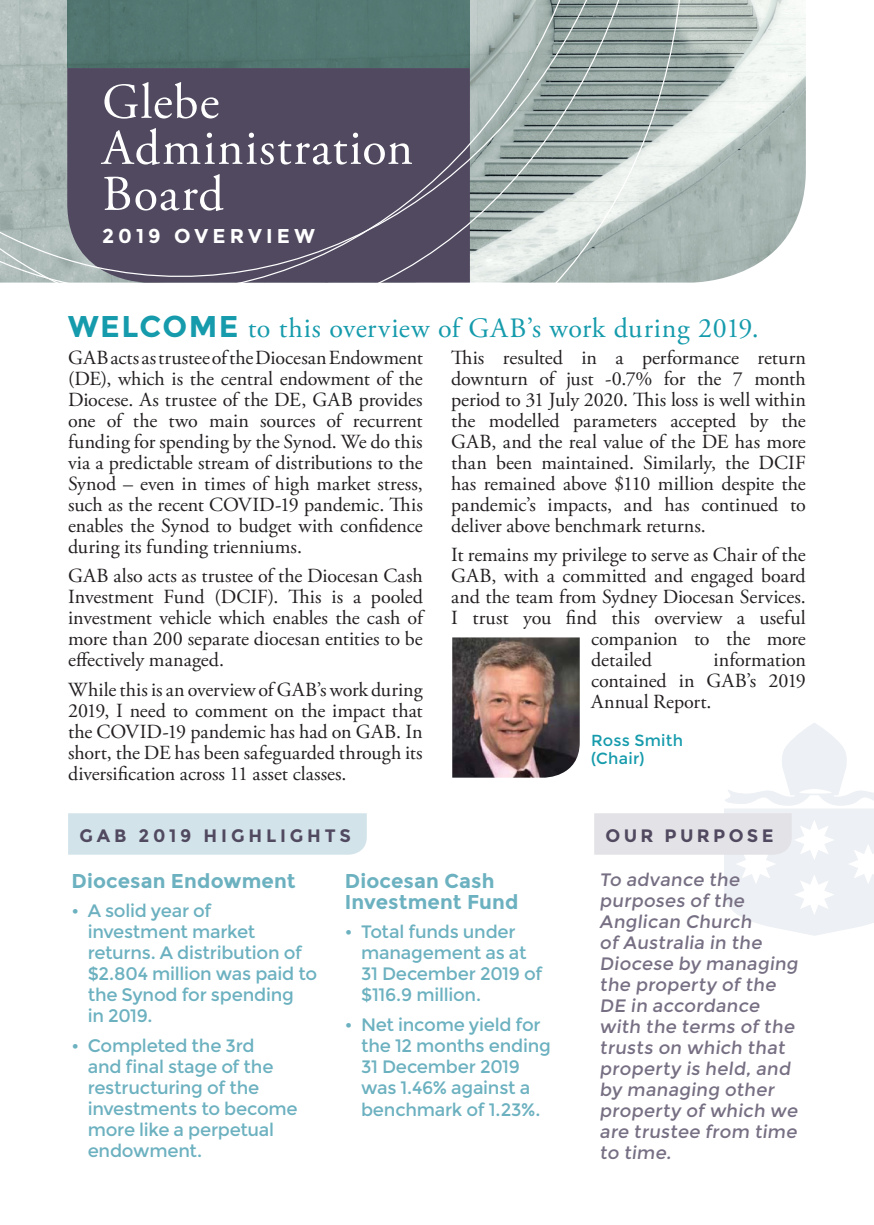
<style>
.page{position:relative;width:874px;height:1225px;background:#fff}
.page>*{position:absolute;margin:0;border:0;box-sizing:border-box;transform-origin:0 0}
.t1{font:50px/46px "Adobe Garamond Pro";letter-spacing:.025em;color:#fff}
.t2{font:28px "Adobe Garamond Pro";letter-spacing:.025em;color:#159bac}
.t3{font:20px/21px "Adobe Garamond Pro";color:#231f20;text-align:justify}
.t4{font:700 20px/21px "Montserrat";letter-spacing:.01em;color:#6cb1c0}
.t5{font:700 20px "Montserrat";letter-spacing:.21em;color:#fff}
.t6{font:18px/21px "Montserrat";letter-spacing:-.015em;color:#6cb1c0}
.t7{font:18px/21px "Montserrat";color:#776f83}
.t8{font:700 18px "Montserrat";letter-spacing:.205em;color:#514960}
.t9{font:16px/18px "Montserrat";letter-spacing:.015em;color:#159bac}
.s1{font-family:"Montserrat";font-weight:700;font-size:30px}
</style>
<div class="page">
<img style="left:733px;top:0;width:72px;height:275px">
<svg style="left:674px;top:0;width:59px;height:283px;background:#b5c1be"></svg>
<svg style="left:0;top:0;width:674px;height:283px;background:#777e86"></svg>
<img style="left:452px;top:637px;width:127px;height:140px">
<div style="left:68px;top:813px;width:298px;height:41px;background:#d2e4ea"></div>
<svg style="left:594px;top:723px;width:279px;height:213px"></svg>
<h1 class="t1" style="left:102px;top:81px;width:312px">Glebe<br>Administration<br>Board</h1>
<p class="t5" style="left:102px;top:224px;width:214px">2019 OVERVIEW</p>
<h2 class="t2" style="left:68px;top:311px;width:692px"><span class="s1">We lco me</span> to this overview of GAB’s work during 2019.</h2>
<p class="t3" style="left:68px;top:347px;width:356px">GAB acts as trustee of the Diocesan Endowment (DE), which is the central endowment of the Diocese. As trustee of the DE, GAB provides one of the two main sources of recurrent funding for spending by the Synod. We do this via a predictable stream of distributions to the Synod – even in times of high market stress, such as the recent COVID-19 pandemic. This enables the Synod to budget with confidence during its funding trienniums.</p>
<p class="t3" style="left:68px;top:566px;width:356px">GAB also acts as trustee of the Diocesan Cash Investment Fund (DCIF). This is a pooled investment vehicle which enables the cash of more than 200 separate diocesan entities to be effectively managed.</p>
<p class="t3" style="left:68px;top:679px;width:356px">While this is an overview of GAB’s work during 2019, I need to comment on the impact that the COVID-19 pandemic has had on GAB. In short, the DE has been safeguarded through its diversification across 11 asset classes.</p>
<p class="t3" style="left:451px;top:347px;width:356px">This resulted in a performance return downturn of just -0.7% for the 7 month period to 31 July 2020. This loss is well within the modelled parameters accepted by the GAB, and the real value of the DE has more than been maintained. Similarly, the DCIF has remained above $110 million despite the pandemic’s impacts, and has continued to deliver above benchmark returns.</p>
<p class="t3" style="left:451px;top:545px;width:356px">It remains my privilege to serve as Chair of the</p>
<p class="t3" style="left:451px;top:566px;width:356px">GAB, with a committed and engaged board</p>
<p class="t3" style="left:451px;top:587px;width:356px">and the team from Sydney Diocesan Services.</p>
<p class="t3" style="left:451px;top:608px;width:356px">I trust you find this overview a useful</p>
<p class="t3" style="left:590px;top:629px;width:216px">companion to the more</p>
<p class="t3" style="left:590px;top:650px;width:62px">detailed</p>
<p class="t3" style="left:590px;top:650px;width:216px;text-indent:122px">information contained in GAB’s 2019<br>Annual Report.</p>
<p class="t9" style="left:590px;top:731px;width:93px">Ross Smith (Chair)</p>
<p class="t8" style="left:79px;top:825px;width:273px">gab 2019 hi ghli ghts</p>
<p class="t8" style="left:605px;top:825px;width:108px">Our Purpo</p>
<p class="t8" style="left:746px;top:825px;width:26px">se</p>
<p class="t7" style="left:599px;top:869px;width:202px">To advance the purposes of the<br>Anglican Church<br>of Australia in the<br>Diocese by managing the property of the<br>DE in accordance with the terms of the trusts on which that property is held, and by managing other property of which we are trustee from time to time.</p>
<p class="t4" style="left:71px;top:870px;width:226px">Diocesan Endowment</p>
<p class="t6" style="left:88px;top:900px;width:231px;text-indent:-16px">• A solid year of<br>investment market returns. A distribution of $2.804 million was paid to the Synod for spending<br>in 2019.</p>
<p class="t6" style="left:88px;top:1035px;width:211px;text-indent:-16px">• Completed the 3rd<br>and final stage of the restructuring of the investments to become more like a perpetual endowment.</p>
<p class="t4" style="left:344px;top:870px;width:175px">Diocesan Cash<br>Investment Fund</p>
<p class="t6" style="left:361px;top:921px;width:183px;text-indent:-16px">• Total funds under management as at<br>31 December 2019 of $116.9 million.</p>
<p class="t6" style="left:361px;top:1014px;width:191px;text-indent:-16px">• Net income yield for the 12 months ending<br>31 December 2019 was 1.46% against a benchmark of 1.23%.</p>
</div>
